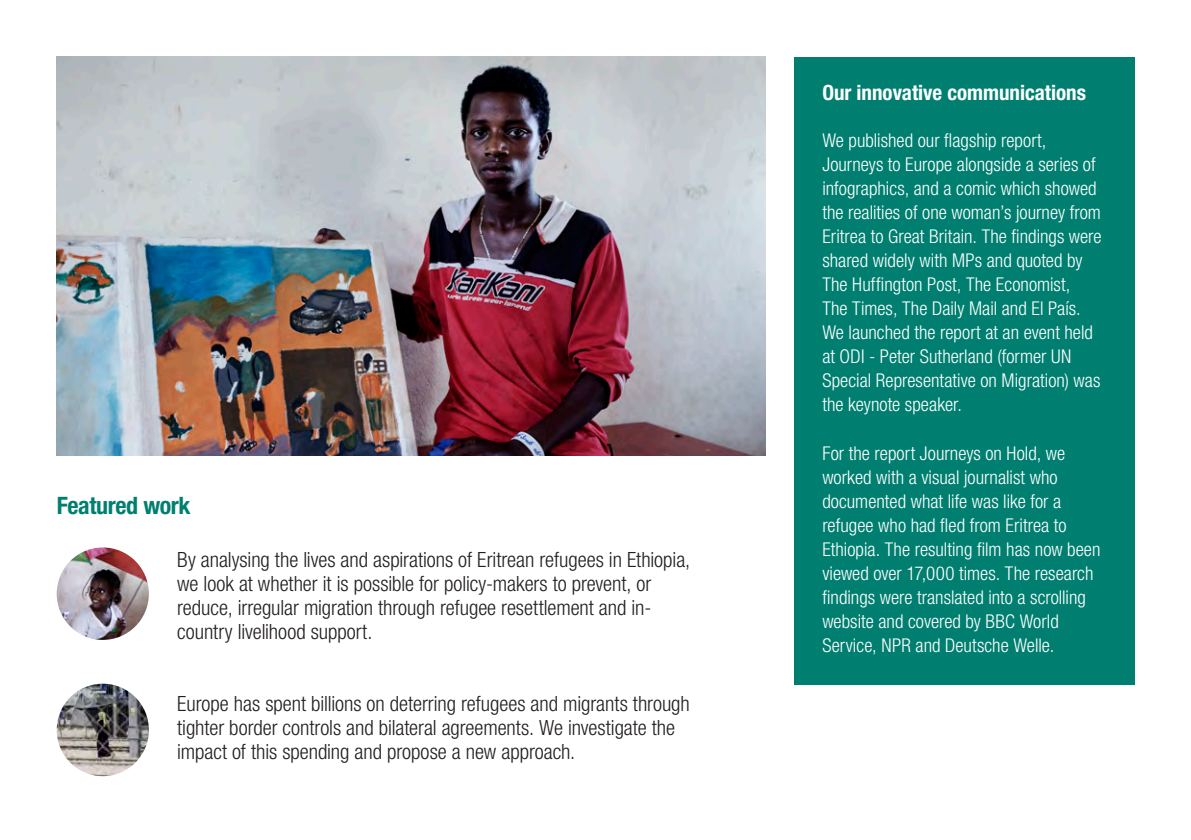
<style>
.page{position:relative;width:1191px;height:840px;background:#fff}
.page>*{position:absolute;margin:0;border:0;box-sizing:border-box;transform-origin:0 0}
.Heading_1{font:700 condensed 24px "Helvetica Neue LT Std";letter-spacing:-.015em;color:#007f71}
.Sans_body{font:300 condensed 21px/24px "Helvetica Neue LT Std";color:#231f20}
.Box_title{font:700 condensed 21px "Helvetica Neue LT Std";color:#fff}
.Sans_body-2{font:300 condensed 19px/24px "Helvetica Neue LT Std";color:#fff}
</style>
<div class="page">
<div style="left:794px;top:57px;width:340px;height:627px;background:#007f71"></div>
<img style="left:57px;top:57px;width:708px;height:398px">
<img style="left:57px;top:683px;width:92px;height:92px;border-radius:46px">
<img style="left:57px;top:547px;width:92px;height:92px;border-radius:46px">
<p class="Heading_1" style="left:57px;top:490px;width:135px">Featured work</p>
<p class="Sans_body" style="left:177px;top:547px;width:514px">By analysing the lives and aspirations of Eritrean refugees in Ethiopia, we look at whether it is possible for policy-makers to prevent, or reduce, irregular migration through refugee resettlement and in&shy;country livelihood support.</p>
<p class="Sans_body" style="left:177px;top:691px;width:514px">Europe has spent billions on deterring refugees and migrants through tighter border controls and bilateral agreements. We investigate the impact of this spending and propose a new approach.</p>
<p class="Box_title" style="left:822px;top:80px;width:265px">Our innovative communications</p>
<p class="Sans_body-2" style="left:822px;top:128px;width:281px">We published our flagship report, Journeys to Europe alongside a series of infographics, and a comic which showed the realities of one woman’s journey from Eritrea to Great Britain. The findings were shared widely with MPs and quoted by The Huffington Post, The Economist,<br>The Times, The Daily Mail and El País.<br>We launched the report at an event held at ODI - Peter Sutherland (former UN Special Representative on Migration) was the keynote speaker.</p>
<p class="Sans_body-2" style="left:822px;top:440px;width:280px">For the report Journeys on Hold, we worked with a visual journalist who documented what life was like for a refugee who had fled from Eritrea to Ethiopia. The resulting film has now been viewed over 17,000 times. The research findings were translated into a scrolling website and covered by BBC World Service, NPR and Deutsche Welle.</p>
</div>
